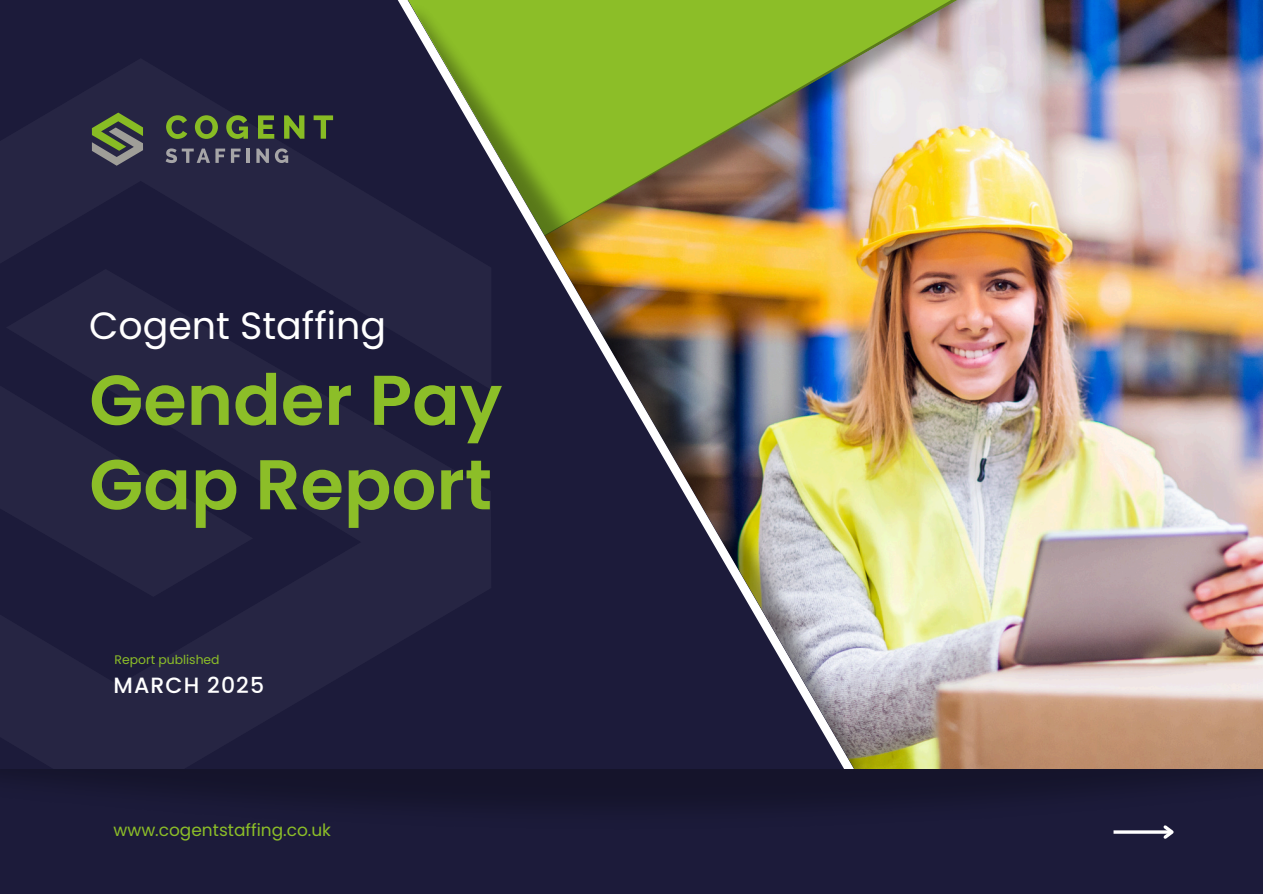
<style>
.page{position:relative;width:1263px;height:894px;background:#fff}
.page>*{position:absolute;margin:0;border:0;box-sizing:border-box;transform-origin:0 0}
.t1{font:600 70.35px/84.3px "Poppins";color:#8cbe28}
.t2{font:37.95px "Poppins";color:#fff}
.t3{font:500 22.05px "Poppins";letter-spacing:.05em;color:#fff}
.t4{font:16.95px "Poppins";color:#8cbe28}
.t5{font:12.45px "Poppins";color:#8cbe28}
</style>
<div class="page">
<img style="left:915px;top:0;width:348px;height:769px">
<svg style="left:915px;top:433px;width:70px;height:171px;background:#dee0b9"></svg>
<img style="left:915px;top:0;width:143px;height:433px">
<img style="left:861px;top:0;width:54px;height:769px">
<img style="left:0;top:0;width:861px;height:769px">
<svg style="left:0;top:596px;width:491px;height:173px;background:#21203e"></svg>
<svg style="left:0;top:58px;width:491px;height:538px;background:#22213f"></svg>
<div style="left:0;top:769px;width:1263px;height:124px;background:#1c1b3a"></div>
<svg style="left:1163px;top:836px;width:7px;height:3px"></svg>
<svg style="left:166px;top:115px;width:21px;height:24px"></svg>
<svg style="left:195px;top:115px;width:23px;height:24px"></svg>
<svg style="left:226px;top:115px;width:22px;height:24px"></svg>
<svg style="left:258px;top:115px;width:16px;height:24px"></svg>
<svg style="left:284px;top:115px;width:20px;height:24px"></svg>
<svg style="left:314px;top:115px;width:19px;height:24px"></svg>
<svg style="left:166px;top:148px;width:59px;height:15px"></svg>
<svg style="left:231px;top:148px;width:10px;height:15px"></svg>
<hr style="left:246px;top:148px;width:4px;height:15px;background:#a6a5a7">
<svg style="left:256px;top:148px;width:13px;height:15px"></svg>
<svg style="left:275px;top:148px;width:13px;height:15px"></svg>
<svg style="left:92px;top:113px;width:51px;height:53px;background:#5b6750"></svg>
<img style="left:0;top:769px;width:1260px;height:67px">
<p class="t2" style="left:89px;top:299px;width:298px">Cogent Staffing</p>
<p class="t1" style="left:89px;top:358px;width:415px">Gender Pay<br>Gap Report</p>
<h3 class="t5" style="left:115px;top:650px;width:107px">Report published</h3>
<h2 class="t3" style="left:114px;top:669px;width:152px">MARCH 2025</h2>
<p class="t4" style="left:114px;top:817px;width:219px">www.cogentstaffing.co.uk</p>
</div>
